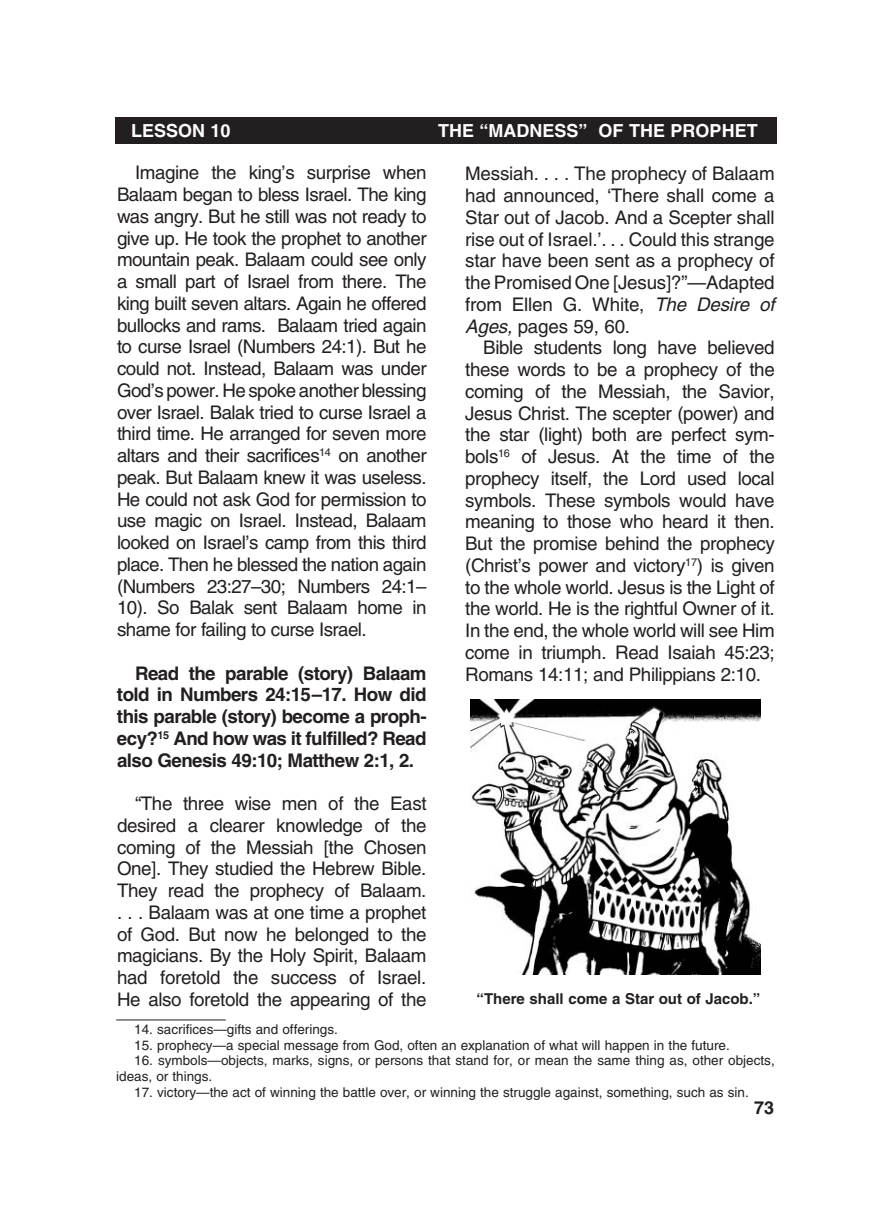
<style>
.page{position:relative;width:891px;height:1215px;background:#fff}
.page>*{position:absolute;margin:0;border:0;box-sizing:border-box;transform-origin:0 0}
._1-Body{font:18.75px/21.8px "Helvetica";letter-spacing:-.02em;color:#231f20}
._2-Body_bold{font:700 18.75px/21.8px "Helvetica";letter-spacing:-.03em;color:#231f20;text-align:justify}
.t1{font:700 18px "Helvetica";color:#fff}
.t2{font:700 18px "Helvetica";color:#231f20}
._8-captions{font:700 15px "Helvetica";color:#231f20}
._7-footnotes{font:13.5px/15.8px "Helvetica";color:#231f20}
._6-Footnotes_rule{font:13.5px "Helvetica";color:#231f20}
.s1{font-style:italic}
</style>
<div class="page">
<div style="left:115px;top:117px;width:661px;height:27px;background:#231f20"></div>
<hr style="left:116px;top:1020px;width:110px;height:1px;background:#231f20">
<img style="left:471px;top:700px;width:289px;height:274px">
<p class="t1" style="left:131px;top:120px;width:25px">Lesson</p>
<p class="t1" style="left:211px;top:120px;width:22px">10</p>
<p class="t1" style="left:438px;top:120px;width:79px">The “Madness</p>
<p class="t1" style="left:579px;top:120px;width:64px">” of the</p>
<p class="t1" style="left:671px;top:120px;width:26px">Prophet</p>
<p class="_1-Body" style="left:117px;top:162px;width:311px;text-indent:18px">Imagine the king’s surprise when Balaam began to bless Israel. The king was angry. But he still was not ready to give up. He took the prophet to another mountain peak. Balaam could see only a small part of Israel from there. The king built seven altars. Again he offered bullocks and rams. Balaam tried again to curse Israel (Numbers 24:1). But he could not. Instead, Balaam was under God’s power. He spoke another blessing over Israel. Balak tried to curse Israel a third time. He arranged for seven more altars and their sacrifices<sup>14</sup> on another peak. But Balaam knew it was useless.<br>He could not ask God for permission to use magic on Israel. Instead, Balaam looked on Israel’s camp from this third place. Then he blessed the nation again (Numbers 23:27–30; Numbers 24:1– 10). So Balak sent Balaam home in shame for failing to curse Israel.</p>
<p class="_2-Body_bold" style="left:117px;top:662px;width:311px;text-indent:18px">Read the parable (story) Balaam told in Numbers 24:15–17. How did this parable (story) become a proph&shy;ecy?<sup>15</sup> And how was it fulfilled? Read also Genesis 49:10; Matthew 2:1, 2.</p>
<p class="_1-Body" style="left:117px;top:793px;width:311px;text-indent:18px">“The three wise men of the East desired a clearer knowledge of the coming of the Messiah [the Chosen One]. They studied the Hebrew Bible.<br>They read the prophecy of Balaam. . . . Balaam was at one time a prophet of God. But now he belonged to the magicians. By the Holy Spirit, Balaam had foretold the success of Israel.<br>He also foretold the appearing of the</p>
<p class="_1-Body" style="left:465px;top:163px;width:311px;text-align:justify">Messiah. . . . The prophecy of Balaam had announced, ‘There shall come a Star out of Jacob. And a Scepter shall rise out of Israel. ’. . . Could this strange star have been sent as a prophecy of the Promised One [Jesus]?”—Adapted from Ellen G. White, <span class="s1">The Desire of Ages,</span> pages 59, 60.</p>
<p class="_1-Body" style="left:465px;top:337px;width:311px;text-indent:18px">Bible students long have believed these words to be a prophecy of the coming of the Messiah, the Savior, Jesus Christ. The scepter (power) and the star (light) both are perfect sym&shy;bols<sup>16</sup> of Jesus. At the time of the prophecy itself, the Lord used local symbols. These symbols would have meaning to those who heard it then.<br>But the promise behind the prophecy (Christ’s power and victory<sup>17</sup>) is given to the whole world. Jesus is the Light of the world. He is the rightful Owner of it.<br>In the end, the whole world will see Him come in triumph. Read Isaiah 45:23; Romans 14:11; and Philippians 2:10.</p>
<p class="_8-captions" style="left:477px;top:989px;width:285px">“There shall come a Star out of Jacob.”</p>
<p class="_6-Footnotes_rule" style="left:134px;top:1021px;width:203px">14. sacrifices—gifts and offerings.</p>
<p class="_7-footnotes" style="left:134px;top:1037px;width:595px">15. prophecy—a special message from God, often an explanation of what will happen in the future.</p>
<p class="_7-footnotes" style="left:116px;top:1053px;width:660px;text-indent:18px">16. symbols—objects, marks, signs, or persons that stand for, or mean the same thing as, other objects, ideas, or things.</p>
<p class="_7-footnotes" style="left:134px;top:1084px;width:614px">17. victory—the act of winning the battle over, or winning the struggle against, something, such as sin.</p>
<p class="t2" style="left:754px;top:1097px;width:22px">73</p>
</div>
